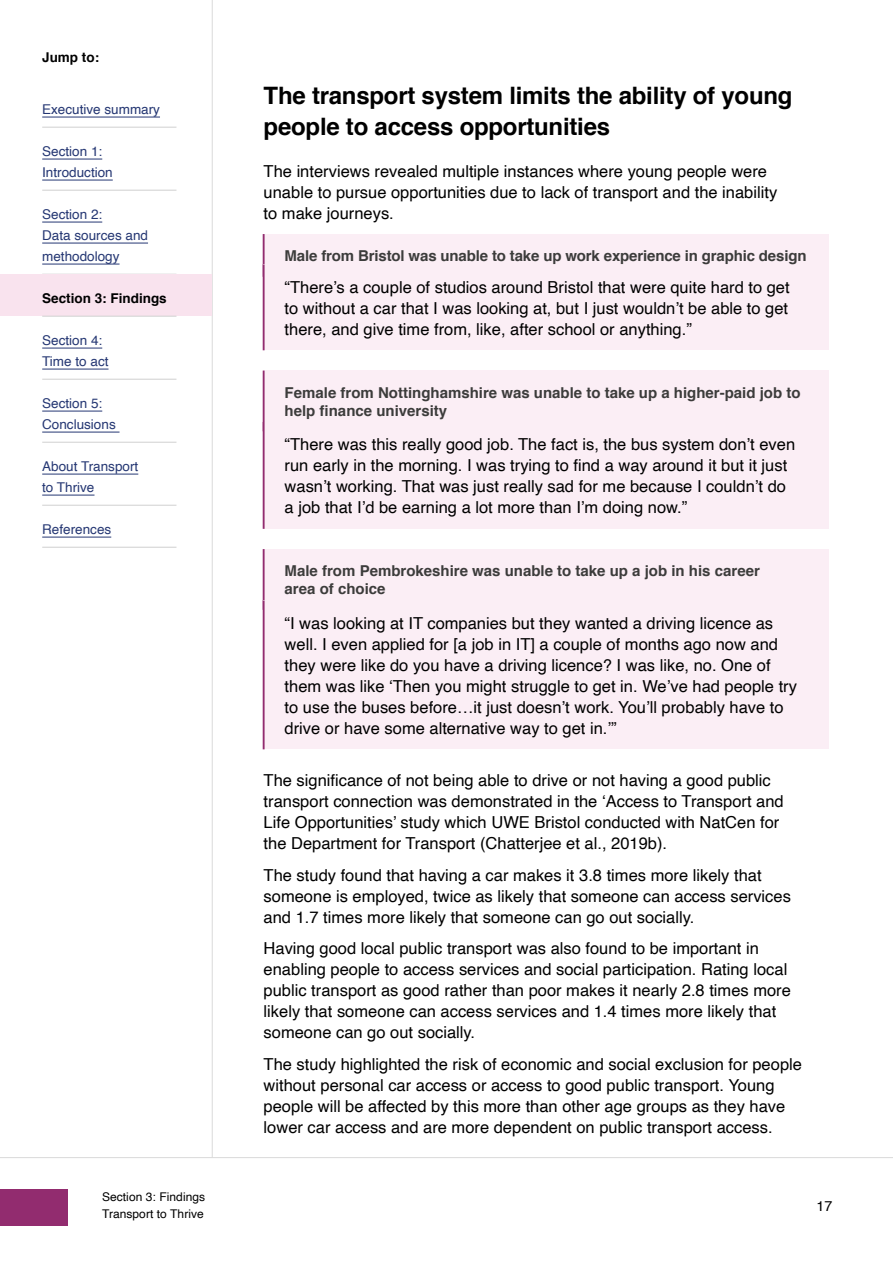
<style>
.page{position:relative;width:893px;height:1263px;background:#fff}
.page>*{position:absolute;margin:0;border:0;box-sizing:border-box;transform-origin:0 0}
.t1{font:700 24px/31.5px "Helvetica";letter-spacing:-.01em;color:#000}
.t2{font:16.5px/21px "Helvetica";color:#000}
.t3{font:700 15px/18px "Helvetica";color:#3c3c3b}
.t4{font:14.25px "Helvetica";color:#000}
.t5{font:13.5px/21px "Helvetica";color:#253773}
.t6{font:700 13.5px "Helvetica";color:#000}
.t7{font:12px/16.5px "Helvetica";letter-spacing:.005em;color:#000}
</style>
<div class="page">
<hr style="left:0;top:1157px;width:893px;height:1px;background:#dadada">
<hr style="left:212px;top:0;width:1px;height:1157px;background:#dadada">
<hr style="left:42px;top:127px;width:134px;height:1px;background:#d0d0d0">
<hr style="left:42px;top:117px;width:118px;height:1px;background:#253773">
<hr style="left:42px;top:159px;width:60px;height:1px;background:#253773">
<hr style="left:42px;top:190px;width:134px;height:1px;background:#d0d0d0">
<hr style="left:42px;top:180px;width:71px;height:1px;background:#253773">
<hr style="left:42px;top:222px;width:60px;height:1px;background:#253773">
<hr style="left:42px;top:243px;width:106px;height:1px;background:#253773">
<hr style="left:42px;top:274px;width:134px;height:1px;background:#d0d0d0">
<hr style="left:42px;top:264px;width:78px;height:1px;background:#253773">
<div style="left:0;top:275px;width:212px;height:41px;background:#f9e3ee"></div>
<hr style="left:42px;top:316px;width:134px;height:1px;background:#d0d0d0">
<hr style="left:42px;top:348px;width:60px;height:1px;background:#253773">
<hr style="left:42px;top:379px;width:134px;height:1px;background:#d0d0d0">
<hr style="left:42px;top:369px;width:66px;height:1px;background:#253773">
<hr style="left:42px;top:411px;width:60px;height:1px;background:#253773">
<hr style="left:42px;top:442px;width:134px;height:1px;background:#d0d0d0">
<hr style="left:42px;top:432px;width:78px;height:1px;background:#253773">
<hr style="left:42px;top:474px;width:96px;height:1px;background:#253773">
<hr style="left:42px;top:505px;width:134px;height:1px;background:#d0d0d0">
<hr style="left:42px;top:495px;width:53px;height:1px;background:#253773">
<hr style="left:42px;top:547px;width:134px;height:1px;background:#d0d0d0">
<hr style="left:42px;top:537px;width:69px;height:1px;background:#253773">
<div style="left:264px;top:234px;width:565px;height:43px;background:#fbeef5"></div>
<hr style="left:263px;top:234px;width:2px;height:43px;background:#922c6f">
<div style="left:264px;top:264px;width:565px;height:86px;background:#fbeef5"></div>
<hr style="left:263px;top:264px;width:2px;height:86px;background:#922c6f">
<div style="left:264px;top:371px;width:565px;height:60px;background:#fbeef5"></div>
<hr style="left:263px;top:371px;width:2px;height:60px;background:#922c6f">
<div style="left:264px;top:422px;width:565px;height:107px;background:#fbeef5"></div>
<hr style="left:263px;top:422px;width:2px;height:107px;background:#922c6f">
<div style="left:264px;top:549px;width:565px;height:61px;background:#fbeef5"></div>
<hr style="left:263px;top:549px;width:2px;height:61px;background:#922c6f">
<div style="left:264px;top:600px;width:565px;height:149px;background:#fbeef5"></div>
<hr style="left:263px;top:600px;width:2px;height:149px;background:#922c6f">
<div style="left:0;top:1190px;width:68px;height:36px;background:#922c6f"></div>
<p class="t6" style="left:42px;top:46px;width:58px">Jump to:</p>
<p class="t5" style="left:42px;top:99px;width:119px">Executive summary</p>
<p class="t5" style="left:42px;top:141px;width:72px">Section 1:<br>Introduction</p>
<p class="t5" style="left:42px;top:204px;width:107px">Section 2:<br>Data sources and methodology</p>
<p class="t6" style="left:42px;top:287px;width:126px">Section 3: Findings</p>
<p class="t5" style="left:42px;top:330px;width:68px">Section 4:<br>Time to act</p>
<p class="t5" style="left:42px;top:393px;width:75px">Section 5:<br>Conclusions</p>
<p class="t5" style="left:42px;top:456px;width:98px">About Transport to Thrive</p>
<p class="t5" style="left:42px;top:519px;width:71px">References</p>
<p class="t7" style="left:102px;top:1189px;width:105px">Section 3: Findings<br>Transport to Thrive</p>
<h1 class="t1" style="left:264px;top:80px;width:530px">The transport system limits the ability of young people to access opportunities</h1>
<p class="t2" style="left:264px;top:161px;width:515px">The interviews revealed multiple instances where young people were unable to pursue opportunities due to lack of transport and the inability to make journeys.</p>
<p class="t3" style="left:285px;top:247px;width:523px">Male from Bristol was unable to take up work experience in graphic design</p>
<p class="t2" style="left:285px;top:277px;width:507px;text-align:justify">“There’s a couple of studios around Bristol that were quite hard to get to without a car that I was looking at, but I just wouldn’t be able to get there, and give time from, like, after school or anything.”</p>
<p class="t3" style="left:285px;top:383px;width:517px">Female from Nottinghamshire was unable to take up a higher-paid job to help finance university</p>
<p class="t2" style="left:285px;top:434px;width:512px">“There was this really good job. The fact is, the bus system don’t even run early in the morning. I was trying to find a way around it but it just wasn’t working. That was just really sad for me because I couldn’t do a job that I’d be earning a lot more than I’m doing now.”</p>
<p class="t3" style="left:285px;top:562px;width:477px">Male from Pembrokeshire was unable to take up a job in his career area of choice</p>
<p class="t2" style="left:285px;top:613px;width:514px">“I was looking at IT companies but they wanted a driving licence as well. I even applied for [a job in IT] a couple of months ago now and they were like do you have a driving licence? I was like, no. One of them was like ‘Then you might struggle to get in. We’ve had people try to use the buses before…it just doesn’t work. You’ll probably have to drive or have some alternative way to get in.’”</p>
<p class="t2" style="left:264px;top:770px;width:522px">The significance of not being able to drive or not having a good public transport connection was demonstrated in the ‘Access to Transport and Life Opportunities’ study which UWE Bristol conducted with NatCen for the Department for Transport (Chatterjee et al., 2019b).</p>
<p class="t2" style="left:264px;top:865px;width:529px">The study found that having a car makes it 3.8 times more likely that someone is employed, twice as likely that someone can access services and 1.7 times more likely that someone can go out socially.</p>
<p class="t2" style="left:264px;top:938px;width:529px">Having good local public transport was also found to be important in enabling people to access services and social participation. Rating local public transport as good rather than poor makes it nearly 2.8 times more likely that someone can access services and 1.4 times more likely that someone can go out socially.</p>
<p class="t2" style="left:264px;top:1054px;width:540px">The study highlighted the risk of economic and social exclusion for people without personal car access or access to good public transport. Young people will be affected by this more than other age groups as they have lower car access and are more dependent on public transport access.</p>
<p class="t4" style="left:817px;top:1195px;width:17px">17</p>
</div>
